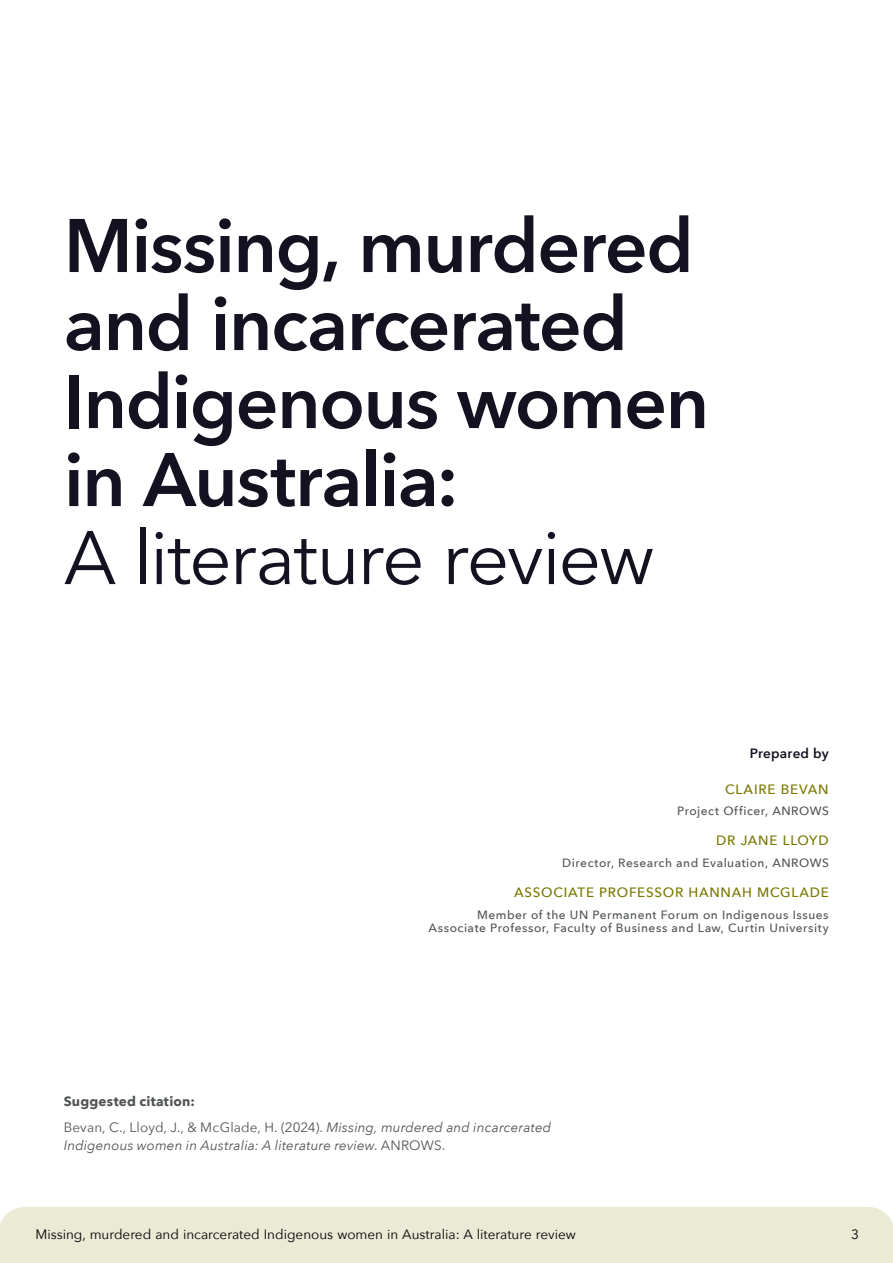
<style>
.page{position:relative;width:893px;height:1263px;background:#fff}
.page>*{position:absolute;margin:0;border:0;box-sizing:border-box;transform-origin:0 0}
.t1{font:600 75px/78px "Avenir Next";letter-spacing:-.02em;color:#141221}
.t2{font:75px "Avenir Next";letter-spacing:-.03em;color:#141221}
.t3{font:13.5px/26.5px "Avenir Next";letter-spacing:.01em;color:#505554}
.t4{font:13.5px "Avenir Next";color:#000}
.t5{font:500 13.5px "Avenir Next";letter-spacing:.055em;color:#797700}
.t6{font:italic 13.5px "Avenir Next";letter-spacing:.01em;color:#505554}
.t7{font:600 13.5px "Avenir Next";letter-spacing:.015em;color:#141221}
.t8{font:500 12px/13.5px "Avenir Next";letter-spacing:.04em;color:#505554;text-align:right}
.s1{font-weight:700}
.s2{font-style:italic}
.s3{font-style:normal}
</style>
<div class="page">
<div style="left:0;top:1207px;width:893px;height:56px;background:#ebead5"></div>
<h1 class="t1" style="left:64px;top:205px;width:647px">Missing, murdered and incarcerated<br>Indigenous women in Australia:</h1>
<h1 class="t2" style="left:64px;top:495px;width:592px">A literature review</h1>
<p class="t7" style="left:750px;top:742px;width:80px">Prepared by</p>
<p class="t5" style="left:725px;top:777px;width:105px">CLAIRE BEVAN</p>
<p class="t8" style="left:677px;top:803px;width:153px">Project Officer, ANROWS</p>
<p class="t5" style="left:716px;top:829px;width:114px">DR JANE LLOYD</p>
<p class="t8" style="left:562px;top:855px;width:268px">Director, Research and Evaluation, ANROWS</p>
<p class="t5" style="left:514px;top:881px;width:316px">ASSOCIATE PROFESSOR HANNAH MCGLADE</p>
<p class="t8" style="left:429px;top:907px;width:402px">Member of the UN Permanent Forum on Indigenous Issues<br>Associate Professor, Faculty of Business and Law, Curtin University</p>
<p class="t3" style="left:64px;top:1087px;width:489px"><span class="s1">Suggested citation:<br></span>Bevan, C., Lloyd, J., &amp; McGlade, H. (2024). <span class="s2">Missing, murdered and incarcerated</span></p>
<p class="t6" style="left:64px;top:1134px;width:383px">Indigenous women in Australia: A literature review<span class="s3">. ANROWS.</span></p>
<p class="t4" style="left:35px;top:1223px;width:542px">Missing, murdered and incarcerated Indigenous women in Australia: A literature review</p>
<p class="t4" style="left:851px;top:1223px;width:9px">3</p>
</div>
